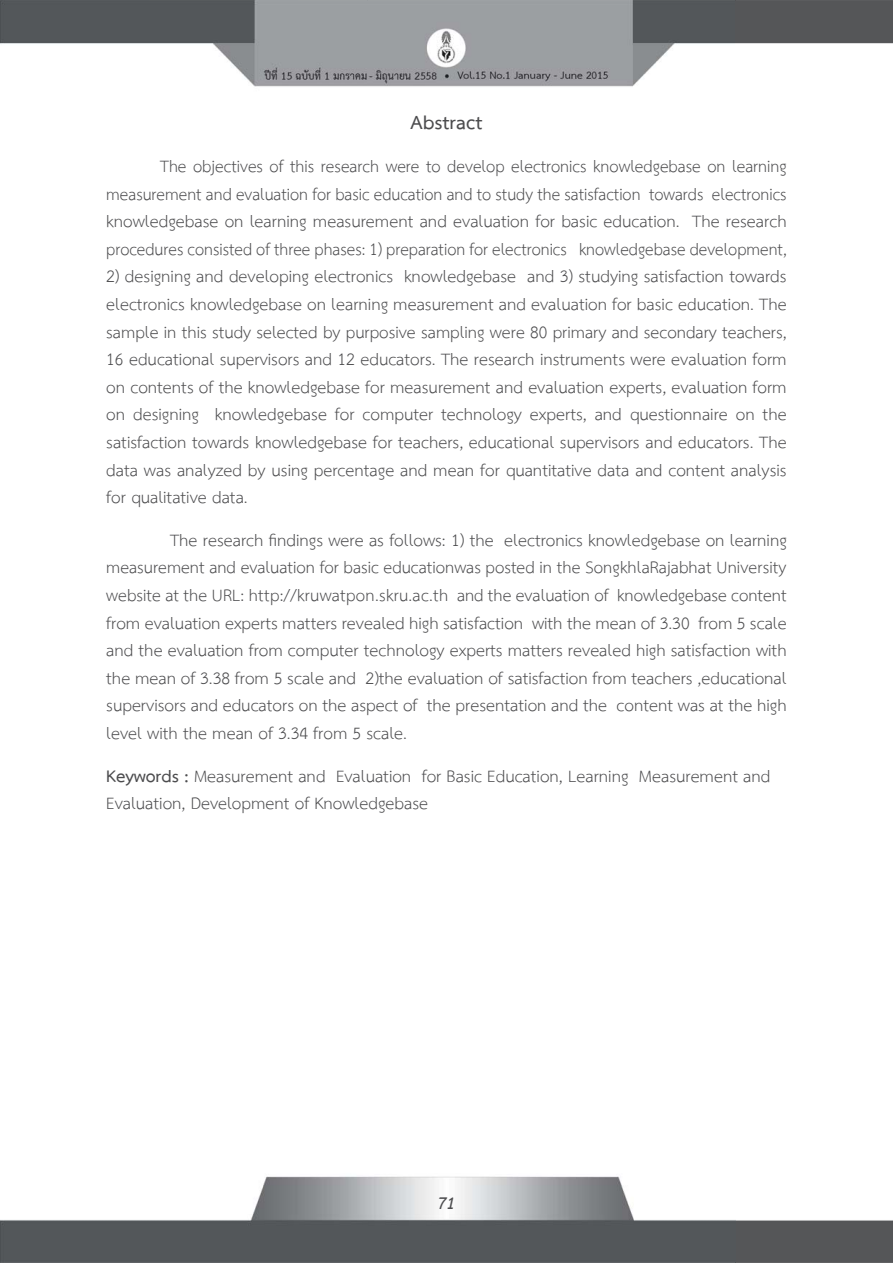
<style>
.page{position:relative;width:893px;height:1263px;background:#fff}
.page>*{position:absolute;margin:0;border:0;box-sizing:border-box;transform-origin:0 0}
.t1{font:700 27px "TH Sarabun PSK";color:#4c4c4e}
.t2{font:24px/27.6px "TH Sarabun PSK";color:#4c4c4e;text-align:justify}
.t3{font:24px/27.6px "TH Sarabun PSK";color:#4c4c4e;text-align:justify;scale:.96 1}
.t4{font:italic 700 24px "TH Sarabun New";color:#4c4c4e}
.s1{font-weight:700}
</style>
<div class="page">
<img style="left:0;top:0;width:893px;height:1263px">
<p class="t1" style="left:411px;top:106px;width:73px">Abstract</p>
<p class="t3" style="left:106px;top:151px;width:710px;text-indent:54px">The objectives of this research were to develop electronics knowledgebase on learning measurement and evaluation for basic education and to study the satisfaction towards electronics knowledgebase on learning measurement and evaluation for basic education. The research procedures consisted of three phases: 1) preparation for electronics knowledgebase development,</p>
<p class="t2" style="left:106px;top:261px;width:682px">2) designing and developing electronics knowledgebase and 3) studying satisfaction towards electronics knowledgebase on learning measurement and evaluation for basic education. The sample in this study selected by purposive sampling were 80 primary and secondary teachers, 16 educational supervisors and 12 educators. The research instruments were evaluation form on contents of the knowledgebase for measurement and evaluation experts, evaluation form on designing knowledgebase for computer technology experts, and questionnaire on the satisfaction towards knowledgebase for teachers, educational supervisors and educators. The data was analyzed by using percentage and mean for quantitative data and content analysis for qualitative data.</p>
<p class="t2" style="left:106px;top:525px;width:682px;text-indent:64px">The research findings were as follows: 1) the electronics knowledgebase on learning measurement and evaluation for basic educationwas posted in the SongkhlaRajabhat University website at the URL: http://kruwatpon.skru.ac.th and the evaluation of knowledgebase content from evaluation experts matters revealed high satisfaction with the mean of 3.30 from 5 scale and the evaluation from computer technology experts matters revealed high satisfaction with the mean of 3.38 from 5 scale and 2)the evaluation of satisfaction from teachers ,educational supervisors and educators on the aspect of the presentation and the content was at the high level with the mean of 3.34 from 5 scale.</p>
<p class="t2" style="left:106px;top:761px;width:666px"><span class="s1">Keywords :</span> Measurement and Evaluation for Basic Education, Learning Measurement and<br>Evaluation, Development of Knowledgebase</p>
<p class="t4" style="left:437px;top:1189px;width:20px">71</p>
</div>
